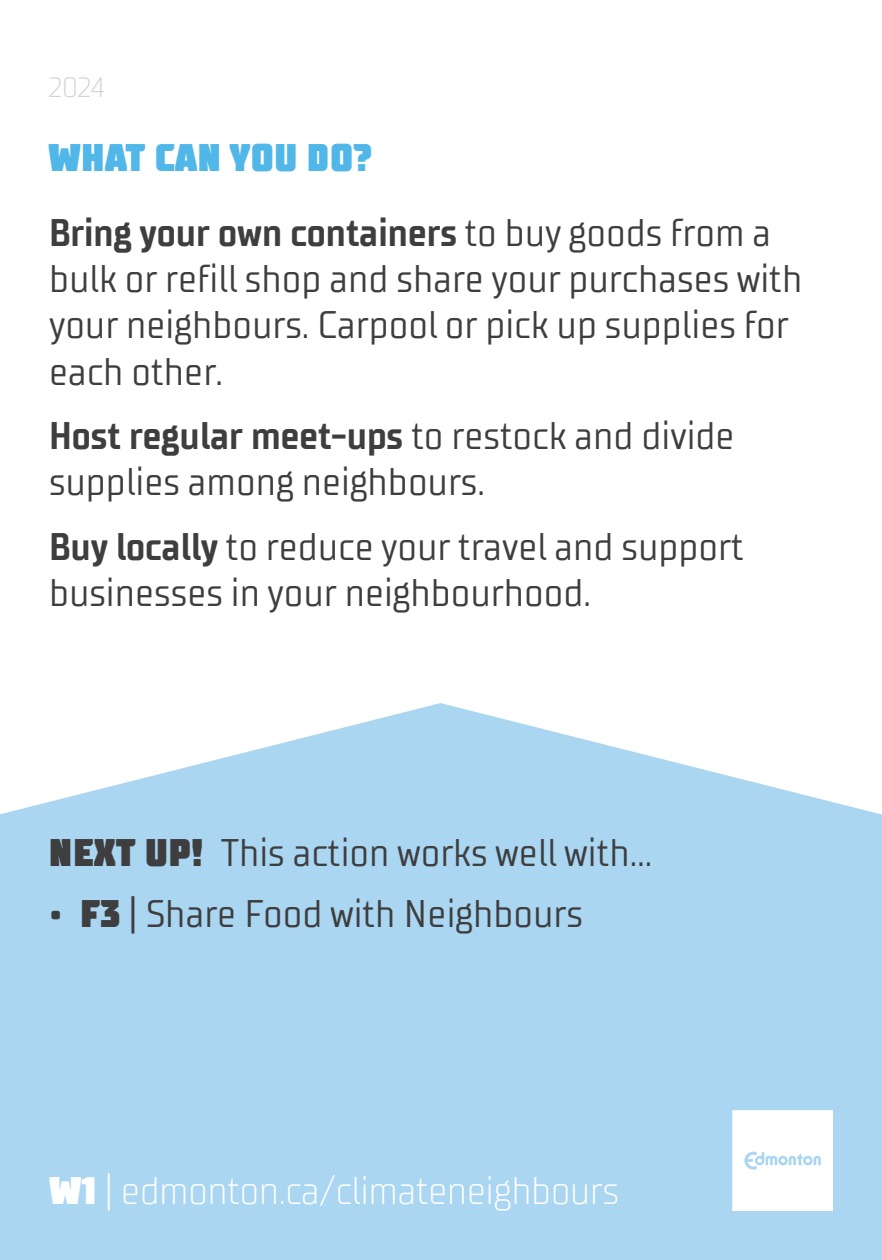
<style>
.page{position:relative;width:882px;height:1260px;background:#fff}
.page>*{position:absolute;margin:0;border:0;box-sizing:border-box;transform-origin:0 0}
.Text{font:38.5px/46.2px "TT Supermolot Condensed";color:#3e3e3f}
.Title_3_Light{font:300 38.5px "TT Supermolot Condensed";color:#fff}
.Title_2{font:900 38.5px "TT Supermolot Condensed";color:#50b7e8}
.t1{font:300 28px "TT Supermolot Condensed";color:#d1d2d4}
.s1{font-weight:700}
.s2{font-weight:900}
</style>
<div class="page">
<svg style="left:0;top:703px;width:882px;height:445px;background:#b4dbf3"></svg>
<div style="left:0;top:1148px;width:882px;height:112px;background:#aad6f2"></div>
<svg style="left:732px;top:1110px;width:101px;height:101px"></svg>
<p class="t1" style="left:49px;top:71px;width:57px">2024</p>
<p class="Title_2" style="left:48px;top:135px;width:325px">WHAT CAN YOU DO?</p>
<p class="Text" style="left:49px;top:210px;width:755px"><span class="s1">Bring your own containers</span> to buy goods from a bulk or refill shop and share your purchases with your neighbours. Carpool or pick up supplies for each other.</p>
<p class="Text" style="left:49px;top:413px;width:687px"><span class="s1">Host regular meet-ups</span> to restock and divide supplies among neighbours.</p>
<p class="Text" style="left:49px;top:524px;width:696px"><span class="s1">Buy locally</span> to reduce your travel and support businesses in your neighbourhood.</p>
<p class="Text" style="left:48px;top:829px;width:605px"><span class="s2">NEXT UP!</span> This action works well with…</p>
<p class="Text" style="left:48px;top:891px;width:536px"><span class="s2">• F3</span> | Share Food with Neighbours</p>
<p class="Title_3_Light" style="left:49px;top:1168px;width:572px"><span class="s2">W1</span> | edmonton.ca/climateneighbours</p>
</div>
